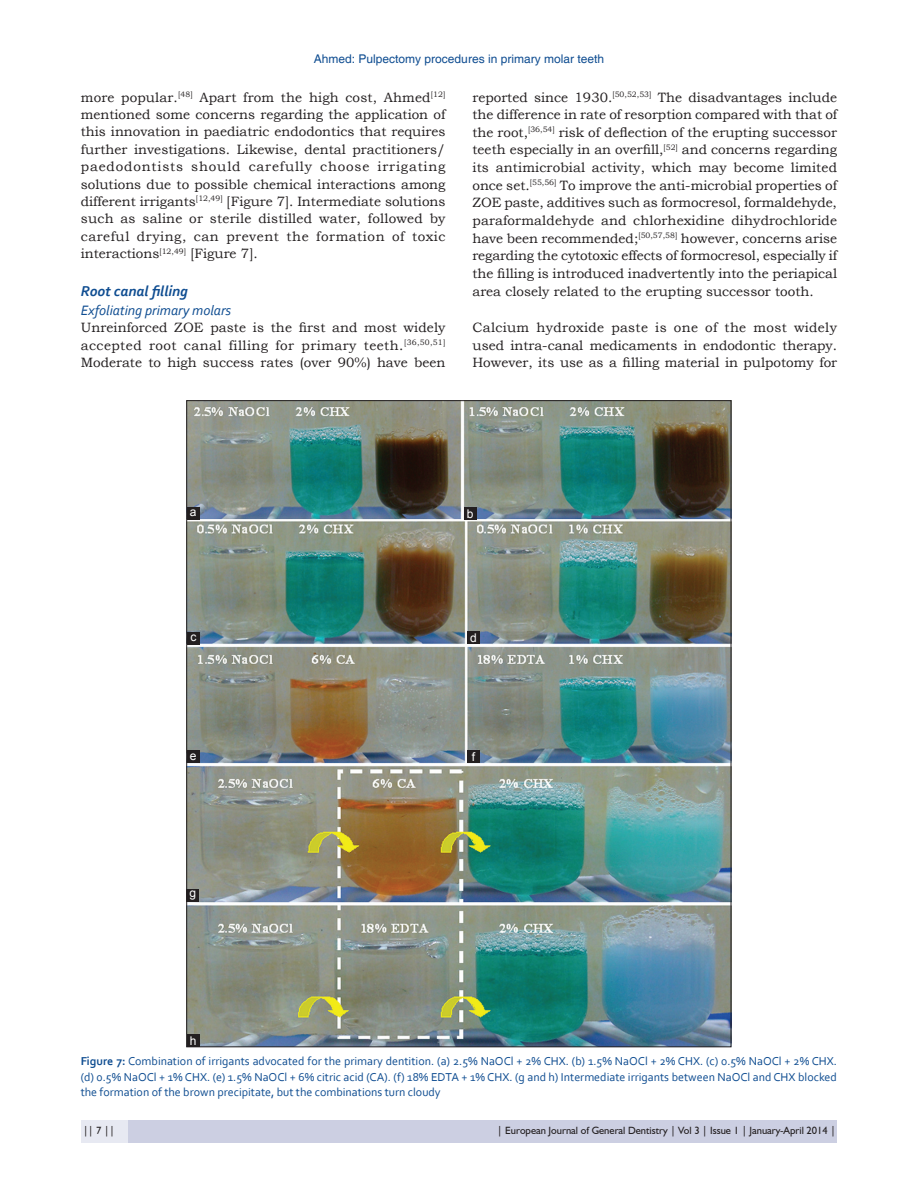
<style>
.page{position:relative;width:918px;height:1188px;background:#fff}
.page>*{position:absolute;margin:0;border:0;box-sizing:border-box;transform-origin:0 0}
.t1{font:italic 700 15px "Corbel";color:#0f4d91}
.t2{font:italic 14.25px "Corbel";color:#0f4d91}
.t3{font:13.5px/17.7px "Bookman Old Style";color:#231f20;text-align:justify}
.t4{font:12px/15.6px "Corbel";color:#0f4d91;text-align:justify}
.t5{font:12px "Helvetica";color:#0f4d91}
.t6{font:12px "Arial";color:#fff}
.t7{font:10.5px "Humanist 521 BT";color:#231f20}
.s1{font-weight:700}
</style>
<div class="page">
<div style="left:84px;top:1120px;width:753px;height:22px;background:#cccfe2"></div>
<div style="left:81px;top:1120px;width:47px;height:22px;background:#e7e9f2"></div>
<img style="left:189px;top:402px;width:540px;height:643px">
<div style="left:467px;top:631px;width:13px;height:13px;background:#231f20"></div>
<div style="left:187px;top:1034px;width:13px;height:13px;background:#231f20"></div>
<div style="left:187px;top:632px;width:13px;height:12px;background:#231f20"></div>
<div style="left:187px;top:889px;width:12px;height:13px;background:#231f20"></div>
<div style="left:464px;top:507px;width:12px;height:13px;background:#231f20"></div>
<div style="left:467px;top:751px;width:13px;height:12px;background:#231f20"></div>
<div style="left:187px;top:507px;width:13px;height:12px;background:#231f20"></div>
<div style="left:187px;top:750px;width:13px;height:13px;background:#231f20"></div>
<p class="t5" style="left:314px;top:52px;width:292px">Ahmed: Pulpectomy procedures in primary molar teeth</p>
<p class="t3" style="left:81px;top:88px;width:366px">more popular.<sup>[48]</sup> Apart from the high cost, Ahmed<sup>[12] </sup>mentioned some concerns regarding the application of this innovation in paediatric endodontics that requires further investigations. Likewise, dental practitioners/ paedodontists should carefully choose irrigating solutions due to possible chemical interactions among different irrigants<sup>[12,49]</sup> [Figure 7]. Intermediate solutions such as saline or sterile distilled water, followed by careful drying, can prevent the formation of toxic interactions<sup>[12,49]</sup> [Figure 7].</p>
<p class="t1" style="left:81px;top:282px;width:109px">Root canal filling</p>
<p class="t2" style="left:81px;top:301px;width:152px">Exfoliating primary molars</p>
<p class="t3" style="left:81px;top:319px;width:366px">Unreinforced ZOE paste is the first and most widely accepted root canal filling for primary teeth.<sup>[36,50,51] </sup>Moderate to high success rates (over 90%) have been</p>
<p class="t3" style="left:472px;top:88px;width:366px">reported since 1930.<sup>[50,52,53]</sup> The disadvantages include the difference in rate of resorption compared with that of the root,<sup>[36,54]</sup> risk of deflection of the erupting successor teeth especially in an overfill,<sup>[52]</sup> and concerns regarding its antimicrobial activity, which may become limited once set.<sup>[55,56]</sup> To improve the anti‑microbial properties of ZOE paste, additives such as formocresol, formaldehyde, paraformaldehyde and chlorhexidine dihydrochloride have been recommended;<sup>[50,57,58]</sup> however, concerns arise regarding the cytotoxic effects of formocresol, especially if the filling is introduced inadvertently into the periapical area closely related to the erupting successor tooth.</p>
<p class="t3" style="left:473px;top:319px;width:366px">Calcium hydroxide paste is one of the most widely used intra‑canal medicaments in endodontic therapy.<br>However, its use as a filling material in pulpotomy for</p>
<p class="t6" style="left:190px;top:504px;width:8px">a</p>
<p class="t6" style="left:191px;top:629px;width:7px">c</p>
<p class="t6" style="left:190px;top:748px;width:8px">e</p>
<p class="t6" style="left:190px;top:885px;width:8px">g</p>
<p class="t6" style="left:190px;top:1032px;width:8px">h</p>
<p class="t6" style="left:467px;top:506px;width:8px">b</p>
<p class="t6" style="left:470px;top:630px;width:8px">d</p>
<p class="t6" style="left:472px;top:749px;width:5px">f</p>
<p class="t4" style="left:81px;top:1053px;width:758px"><span class="s1">Figure 7:</span> Combination of irrigants advocated for the primary dentition. (a) 2.5% NaOCl + 2% CHX. (b) 1.5% NaOCl + 2% CHX. (c) 0.5% NaOCl + 2% CHX. (d) 0.5% NaOCl + 1% CHX. (e) 1.5% NaOCl + 6% citric acid (CA). (f) 18% EDTA + 1% CHX. (g and h) Intermediate irrigants between NaOCl and CHX blocked the formation of the brown precipitate, but the combinations turn cloudy</p>
<p class="t7" style="left:83px;top:1124px;width:33px">|| 7 ||</p>
<p class="t7" style="left:497px;top:1124px;width:340px">| European Journal of General Dentistry | Vol 3 | Issue 1 | January-April 2014 |</p>
</div>
